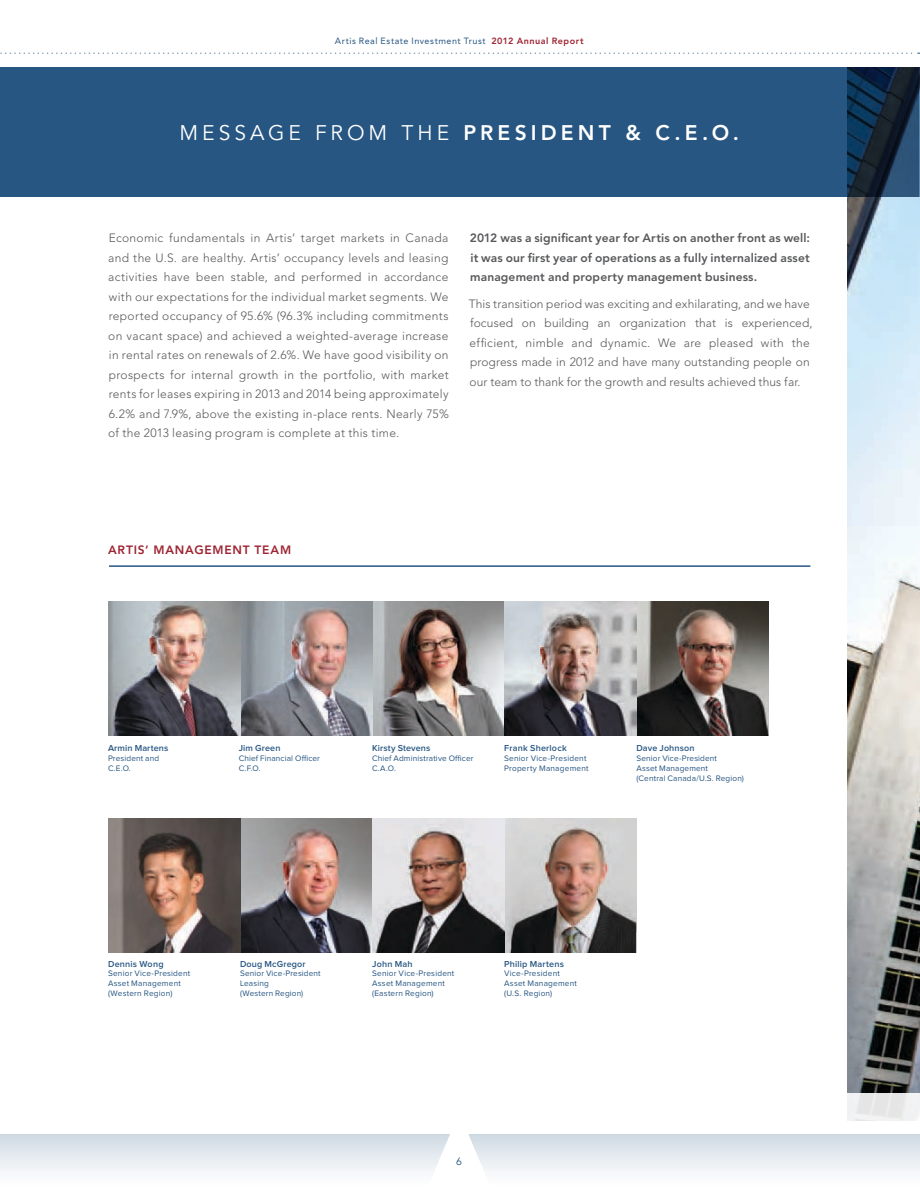
<style>
.page{position:relative;width:920px;height:1188px;background:#fff}
.page>*{position:absolute;margin:0;border:0;box-sizing:border-box;transform-origin:0 0}
.t1{font:800 21px "Avenir LT Std";letter-spacing:.195em;color:#fff}
.t2{font:300 12px/19.5px "Avenir LT Std";letter-spacing:.01em;color:#58595b;text-align:justify}
.t3{font:800 12px/19.5px "Avenir LT Std";letter-spacing:.015em;color:#58595b;text-align:justify}
.t4{font:800 12px "Avenir LT Std";letter-spacing:.065em;color:#9e2432}
.t5{font:10.5px "Avenir LT Std";color:#275682}
.t6{font:600 9px "Proxima Nova";letter-spacing:.02em;color:#275682}
.t7{font:9px "Avenir LT Std";letter-spacing:.06em;color:#275682}
.t8{font:8.25px/9.9px "Proxima Nova";letter-spacing:.02em;color:#275682}
.s1{font-weight:800;color:#9e2432}
.s2{font-weight:400}
</style>
<div class="page">
<hr style="left:918px;top:1134px;width:2px;height:54px;background:#003e6b">
<div style="left:0;top:1134px;width:918px;height:54px;background:linear-gradient(to bottom,#d0dbe3,#fff)"></div>
<svg style="left:427px;top:1134px;width:64px;height:54px"></svg>
<svg style="left:0;top:52px;width:920px;height:2px"></svg>
<img style="left:847px;top:197px;width:73px;height:897px">
<div style="left:847px;top:1094px;width:73px;height:27px;background:#ececec"></div>
<svg style="left:918px;top:68px;width:2px;height:129px"></svg>
<hr style="left:109px;top:565px;width:701px;height:2px;background:#275682">
<div style="left:0;top:68px;width:847px;height:129px;background:#275682"></div>
<img style="left:108px;top:819px;width:528px;height:133px">
<img style="left:108px;top:602px;width:660px;height:133px">
<svg style="left:847px;top:68px;width:71px;height:129px;background:#152e46"></svg>
<p class="t7" style="left:335px;top:35px;width:250px">Artis Real Estate Investment Trust <span class="s1">2012 Annual Report</span></p>
<p class="t1" style="left:179px;top:121px;width:561px"><span class="s2">MESSAGE FROM THE</span> pr esident &amp; c.e.o.</p>
<p class="t2" style="left:108px;top:229px;width:342px">Economic fundamentals in Artis’ target markets in Canada and the U.S. are healthy. Artis’ occupancy levels and leasing activities have been stable, and performed in accordance with our expectations for the individual market segments. We reported occupancy of 95.6% (96.3% including commitments on vacant space) and achieved a weighted-average increase in rental rates on renewals of 2.6%. We have good visibility on prospects for internal growth in the portfolio, with market rents for leases expiring in 2013 and 2014 being approximately 6.2% and 7.9%, above the existing in-place rents. Nearly 75% of the 2013 leasing program is complete at this time.</p>
<p class="t3" style="left:470px;top:228px;width:342px">2012 was a significant year for Artis on another front as well: it was our first year of operations as a fully internalized asset management and property management business.</p>
<p class="t2" style="left:469px;top:294px;width:345px;text-align:left">This transition period was exciting and exhilarating, and we have focused on building an organization that is experienced, efficient, nimble and dynamic. We are pleased with the progress made in 2012 and have many outstanding people on our team to thank for the growth and results achieved thus far.</p>
<p class="t4" style="left:108px;top:543px;width:185px">Artis’ management team</p>
<p class="t6" style="left:108px;top:744px;width:62px">Armin Martens</p>
<p class="t8" style="left:108px;top:754px;width:53px">President and<br>C.E.O.</p>
<p class="t6" style="left:239px;top:744px;width:43px">Jim Green</p>
<p class="t8" style="left:239px;top:754px;width:83px">Chief Financial Officer<br>C.F.O.</p>
<p class="t6" style="left:372px;top:744px;width:60px">Kirsty Stevens</p>
<p class="t8" style="left:372px;top:754px;width:103px">Chief Administrative Officer<br>C.A.O.</p>
<p class="t6" style="left:504px;top:744px;width:64px">Frank Sherlock</p>
<p class="t8" style="left:504px;top:754px;width:86px">Senior Vice-President<br>Property Management</p>
<p class="t6" style="left:636px;top:744px;width:60px">Dave Johnson</p>
<p class="t8" style="left:636px;top:754px;width:109px">Senior Vice-President<br>Asset Management<br>(Central Canada/U.S. Region)</p>
<p class="t6" style="left:108px;top:959px;width:57px">Dennis Wong</p>
<p class="t8" style="left:108px;top:969px;width:84px">Senior Vice-President<br>Asset Management (Western Region)</p>
<p class="t6" style="left:240px;top:959px;width:67px">Doug McGregor</p>
<p class="t8" style="left:240px;top:969px;width:82px">Senior Vice-President<br>Leasing<br>(Western Region)</p>
<p class="t6" style="left:372px;top:959px;width:42px">John Mah</p>
<p class="t8" style="left:372px;top:969px;width:84px">Senior Vice-President<br>Asset Management (Eastern Region)</p>
<p class="t6" style="left:504px;top:959px;width:61px">Philip Martens</p>
<p class="t8" style="left:504px;top:969px;width:74px">Vice-President<br>Asset Management (U.S. Region)</p>
<p class="t5" style="left:456px;top:1155px;width:7px">6</p>
</div>
